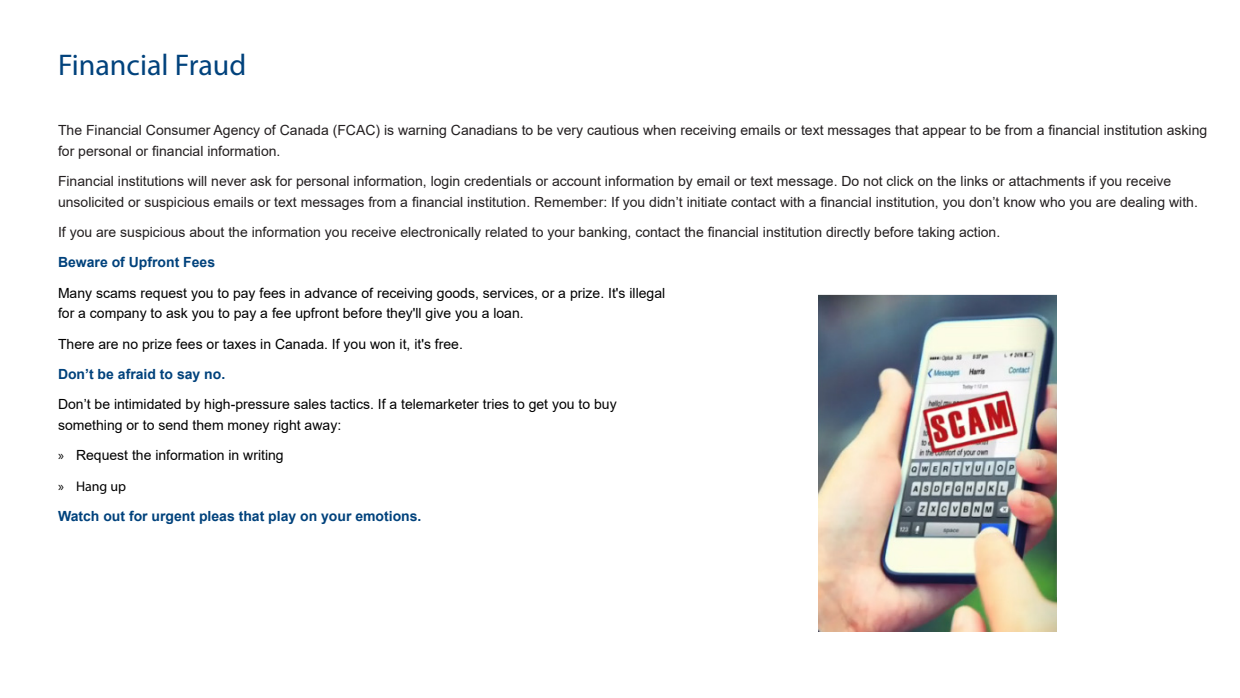
<style>
.page{position:relative;width:1240px;height:698px;background:#fff}
.page>*{position:absolute;margin:0;border:0;box-sizing:border-box;transform-origin:0 0}
.Project_Subhead{font:30px "Myriad Pro";color:#01427c}
.Project_Subhead-2{font:14px/20.6px "Arial";color:#231f20}
.Project_Subhead-3{font:14px/20.6px "Arial";color:#000}
.Project_Subhead-4{font:700 14px "Arial";color:#01427c}
.t1{font:14px "Myriad Pro";color:#000}
.s1{font-family:"Myriad Pro"}
</style>
<div class="page">
<img style="left:818px;top:294px;width:239px;height:338px">
<p class="Project_Subhead" style="left:58px;top:46px;width:190px">Financial Fraud</p>
<p class="Project_Subhead-2" style="left:58px;top:120px;width:1151px">The Financial Consumer Agency of Canada (FCAC) is warning Canadians to be very cautious when receiving emails or text messages that appear to be from a financial institution asking for personal or financial information.</p>
<p class="Project_Subhead-2" style="left:58px;top:171px;width:1141px">Financial institutions will never ask for personal information, login credentials or account information by email or text message. Do not click on the links or attachments if you receive unsolicited or suspicious emails or text messages from a financial institution. Remember: If you didn’t initiate contact with a financial institution, you don’t know who you are dealing with.</p>
<p class="Project_Subhead-2" style="left:58px;top:222px;width:944px">If you are suspicious about the information you receive electronically related to your banking, contact the financial institution directly before taking action.</p>
<p class="Project_Subhead-4" style="left:58px;top:252px;width:159px">Beware of Upfront Fees</p>
<p class="Project_Subhead-3" style="left:58px;top:282px;width:609px">Many scams request you to pay fees in advance of receiving goods, services, or a prize. It's illegal for a company to ask you to pay a fee upfront before they'll give you a loan.</p>
<p class="Project_Subhead-3" style="left:58px;top:333px;width:406px">There are no prize fees or taxes in Canada. If you won it, it's free.</p>
<p class="Project_Subhead-4" style="left:58px;top:364px;width:169px">Don’t be afraid to say no.</p>
<p class="Project_Subhead-3" style="left:58px;top:394px;width:560px">Don’t be intimidated by high-pressure sales tactics. If a telemarketer tries to get you to buy something or to send them money right away:</p>
<p class="Project_Subhead-3" style="left:58px;top:445px;width:227px"><span class="s1">»</span> Request the information in writing</p>
<p class="t1" style="left:58px;top:477px;width:70px">» Hang up</p>
<p class="Project_Subhead-4" style="left:58px;top:506px;width:365px">Watch out for urgent pleas that play on your emotions.</p>
</div>
